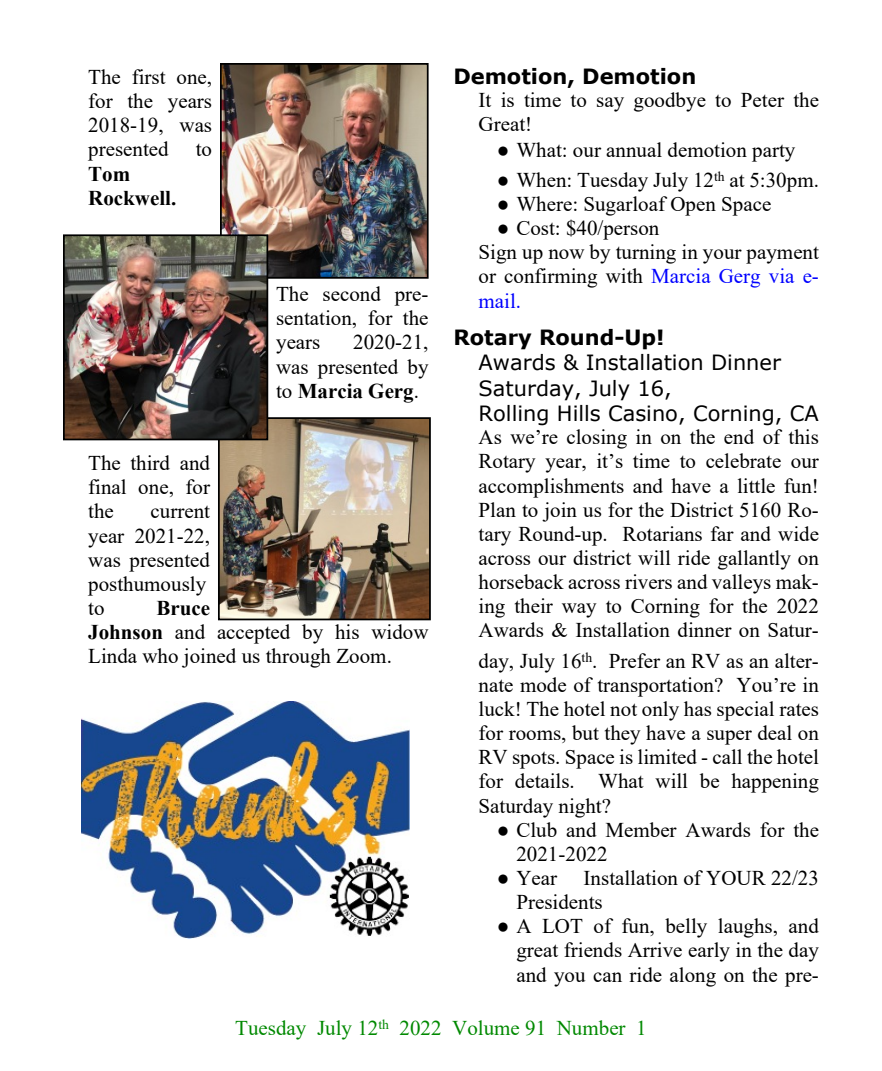
<style>
.page{position:relative;width:882px;height:1071px;background:#fff}
.page>*{position:absolute;margin:0;border:0;box-sizing:border-box;transform-origin:0 0}
.t1{font:21px/24.2px "Times New Roman";color:#000;text-align:justify}
.t2{font:21px/25.6px "Verdana";color:#000}
.t3{font:21px "Times New Roman";color:#008900}
.t4{font:700 21px "Verdana";color:#000}
.t5{font:700 21px/24.2px "Times New Roman";color:#000}
.s1{font-weight:700}
.s2{color:#00f}
</style>
<div class="page">
<img style="left:221px;top:420px;width:207px;height:197px">
<div style="left:218px;top:417px;width:213px;height:203px;border:2px solid #000"></div>
<img style="left:223px;top:66px;width:203px;height:210px">
<div style="left:220px;top:63px;width:209px;height:216px;border:2px solid #000"></div>
<img style="left:66px;top:237px;width:199px;height:200px">
<div style="left:63px;top:234px;width:205px;height:206px;border:2px solid #000"></div>
<img style="left:82px;top:701px;width:327px;height:238px">
<p class="t1" style="left:88px;top:67px;width:125px">The first one, for the years 2018-19, was presented</p>
<p class="t1" style="left:196px;top:139px;width:18px">to</p>
<p class="t5" style="left:88px;top:164px;width:90px">Tom<br>Rockwell.</p>
<p class="t1" style="left:276px;top:284px;width:154px">The second pre&shy;sentation, for the years</p>
<p class="t1" style="left:276px;top:332px;width:154px;text-indent:77px">2020-21, was presented by to <span class="s1">Marcia Gerg</span>.</p>
<p class="t1" style="left:88px;top:453px;width:123px">The third and final one, for the</p>
<p class="t1" style="left:88px;top:501px;width:123px;text-align:left;text-indent:62px">current year 2021-22, was presented posthumously to</p>
<p class="t1" style="left:88px;top:598px;width:342px;text-align:left;text-indent:68px"><span class="s1">Bruce<br>Johnson</span> and accepted by his widow<br>Linda who joined us through Zoom.</p>
<p class="t4" style="left:453px;top:68px;width:244px">Demotion, Demotion</p>
<p class="t1" style="left:479px;top:90px;width:342px">It is time to say goodbye to Peter the<br>Great!</p>
<p class="t1" style="left:497px;top:139px;width:300px">● What: our annual demotion party</p>
<p class="t1" style="left:497px;top:170px;width:324px">● When: Tuesday July 12<sup>th</sup> at 5:30pm.</p>
<p class="t1" style="left:497px;top:194px;width:276px">● Where: Sugarloaf Open Space</p>
<p class="t1" style="left:479px;top:218px;width:342px;text-align:left;text-indent:18px">● Cost: $40/person<br>Sign up now by turning in your payment or confirming with <span class="s2">Marcia Gerg via e&shy;mail.</span></p>
<p class="t4" style="left:453px;top:329px;width:213px">Rotary Round-Up!</p>
<p class="t2" style="left:479px;top:352px;width:342px">Awards &amp; Installation Dinner<br>Saturday, July 16,<br>Rolling Hills Casino, Corning, CA</p>
<p class="t1" style="left:479px;top:427px;width:342px">As we’re closing in on the end of this Rotary year, it’s time to celebrate our accomplishments and have a little fun!<br>Plan to join us for the District 5160 Ro&shy;tary Round-up. Rotarians far and wide across our district will ride gallantly on horseback across rivers and valleys mak&shy;ing their way to Corning for the 2022<br>Awards &amp; Installation dinner on Satur-</p>
<p class="t1" style="left:479px;top:651px;width:342px">day, July 16<sup>th</sup>. Prefer an RV as an alter&shy;nate mode of transportation? You’re in luck! The hotel not only has special rates for rooms, but they have a super deal on RV spots. Space is limited - call the hotel for details. What will be happening Saturday night?</p>
<p class="t1" style="left:516px;top:820px;width:304px;text-indent:-20px">● Club and Member Awards for the<br>2021-2022</p>
<p class="t1" style="left:497px;top:868px;width:62px">● Year</p>
<p class="t1" style="left:516px;top:868px;width:304px;text-indent:67px">Installation of YOUR 22/23<br>Presidents</p>
<p class="t1" style="left:516px;top:916px;width:304px;text-indent:-20px">● A LOT of fun, belly laughs, and great friends Arrive early in the day and you can ride along on the pre-</p>
<p class="t3" style="left:235px;top:1021px;width:413px">Tuesday July 12<sup>th</sup> 2022 Volume 91 Number 1</p>
</div>
